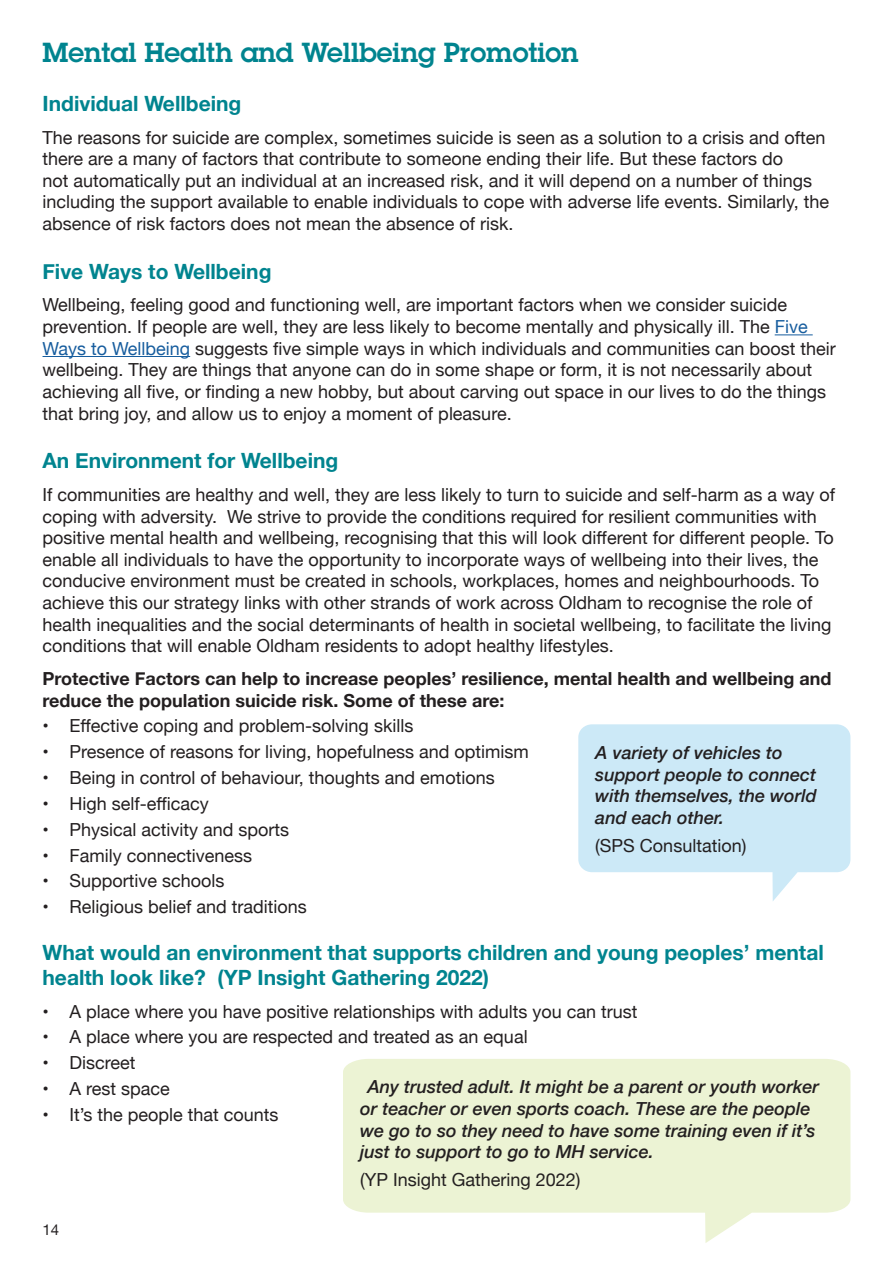
<style>
.page{position:relative;width:893px;height:1263px;background:#fff}
.page>*{position:absolute;margin:0;border:0;box-sizing:border-box;transform-origin:0 0}
.Subhead_H2{font:600 27px "Lubalin Graph Std";color:#00848f}
.Subhead_H3{font:700 21px/25.2px "Helvetica Neue";color:#00848f}
.Subhead_H2-2{font:18px/21.6px "Helvetica Neue";color:#231f20}
.Body_Text{font:italic 500 18px/21.6px "Helvetica Neue";color:#231f20}
.Subhead_H2-3{font:700 18px/21.6px "Helvetica Neue";color:#231f20}
.Body_Text-2{font:18px "Helvetica Neue";color:#231f20}
.t1{font:15px "Helvetica Neue";color:#231f20}
.s1{color:#175d9e}
</style>
<div class="page">
<hr style="left:775px;top:334px;width:38px;height:1px;background:#175d9e">
<hr style="left:43px;top:356px;width:147px;height:1px;background:#175d9e">
<svg style="left:578px;top:724px;width:272px;height:177px;fill:#cce9f7"></svg>
<svg style="left:343px;top:1059px;width:507px;height:184px;fill:#ecf3d4"></svg>
<h2 class="Subhead_H2" style="left:43px;top:34px;width:537px">Mental Health and Wellbeing Promotion</h2>
<p class="Subhead_H3" style="left:43px;top:91px;width:200px">Individual Wellbeing</p>
<h2 class="Subhead_H2-2" style="left:43px;top:127px;width:788px">The reasons for suicide are complex, sometimes suicide is seen as a solution to a crisis and often there are a many of factors that contribute to someone ending their life. But these factors do<br>not automatically put an individual at an increased risk, and it will depend on a number of things including the support available to enable individuals to cope with adverse life events. Similarly, the absence of risk factors does not mean the absence of risk.</h2>
<p class="Subhead_H3" style="left:43px;top:259px;width:230px">Five Ways to Wellbeing</p>
<h2 class="Subhead_H2-2" style="left:43px;top:295px;width:795px">Wellbeing, feeling good and functioning well, are important factors when we consider suicide prevention. If people are well, they are less likely to become mentally and physically ill. The <span class="s1">Five Ways to Wellbeing</span> suggests five simple ways in which individuals and communities can boost their wellbeing. They are things that anyone can do in some shape or form, it is not necessarily about achieving all five, or finding a new hobby, but about carving out space in our lives to do the things that bring joy, and allow us to enjoy a moment of pleasure.</h2>
<p class="Subhead_H3" style="left:43px;top:449px;width:297px">An Environment for Wellbeing</p>
<h2 class="Subhead_H2-2" style="left:43px;top:485px;width:794px">If communities are healthy and well, they are less likely to turn to suicide and self-harm as a way of coping with adversity. We strive to provide the conditions required for resilient communities with positive mental health and wellbeing, recognising that this will look different for different people. To enable all individuals to have the opportunity to incorporate ways of wellbeing into their lives, the conducive environment must be created in schools, workplaces, homes and neighbourhoods. To achieve this our strategy links with other strands of work across Oldham to recognise the role of health inequalities and the social determinants of health in societal wellbeing, to facilitate the living conditions that will enable Oldham residents to adopt healthy lifestyles.</h2>
<h2 class="Subhead_H2-3" style="left:43px;top:668px;width:790px">Protective Factors can help to increase peoples’ resilience, mental health and wellbeing and reduce the population suicide risk. Some of these are:</h2>
<h2 class="Subhead_H2-2" style="left:43px;top:716px;width:372px">• Effective coping and problem-solving skills</h2>
<h2 class="Subhead_H2-2" style="left:43px;top:742px;width:488px">• Presence of reasons for living, hopefulness and optimism</h2>
<h2 class="Subhead_H2-2" style="left:43px;top:768px;width:454px">• Being in control of behaviour, thoughts and emotions</h2>
<h2 class="Subhead_H2-2" style="left:43px;top:794px;width:168px">• High self-efficacy</h2>
<h2 class="Subhead_H2-2" style="left:43px;top:820px;width:248px">• Physical activity and sports</h2>
<h2 class="Subhead_H2-2" style="left:43px;top:845px;width:211px">• Family connectiveness</h2>
<h2 class="Subhead_H2-2" style="left:43px;top:871px;width:184px">• Supportive schools</h2>
<h2 class="Subhead_H2-2" style="left:43px;top:897px;width:266px">• Religious belief and traditions</h2>
<p class="Subhead_H3" style="left:43px;top:940px;width:783px">What would an environment that supports children and young peoples’ mental health look like? (YP Insight Gathering 2022)</p>
<h2 class="Subhead_H2-2" style="left:43px;top:1001px;width:597px">• A place where you have positive relationships with adults you can trust</h2>
<h2 class="Subhead_H2-2" style="left:43px;top:1027px;width:487px">• A place where you are respected and treated as an equal</h2>
<h2 class="Subhead_H2-2" style="left:43px;top:1053px;width:95px">• Discreet</h2>
<h2 class="Subhead_H2-2" style="left:43px;top:1079px;width:129px">• A rest space</h2>
<h2 class="Subhead_H2-2" style="left:43px;top:1105px;width:238px">• It’s the people that counts</h2>
<p class="Body_Text" style="left:595px;top:740px;width:223px">A variety of vehicles to support people to connect with themselves, the world and each other.</p>
<p class="Body_Text-2" style="left:595px;top:832px;width:153px">(SPS Consultation)</p>
<p class="Body_Text" style="left:360px;top:1075px;width:461px;text-indent:8px">Any trusted adult. It might be a parent or youth worker or teacher or even sports coach. These are the people we go to so they need to have some training even if it’s just to support to go to MH service.</p>
<p class="Body_Text-2" style="left:360px;top:1167px;width:222px">(YP Insight Gathering 2022)</p>
<p class="t1" style="left:43px;top:1218px;width:18px">14</p>
</div>
